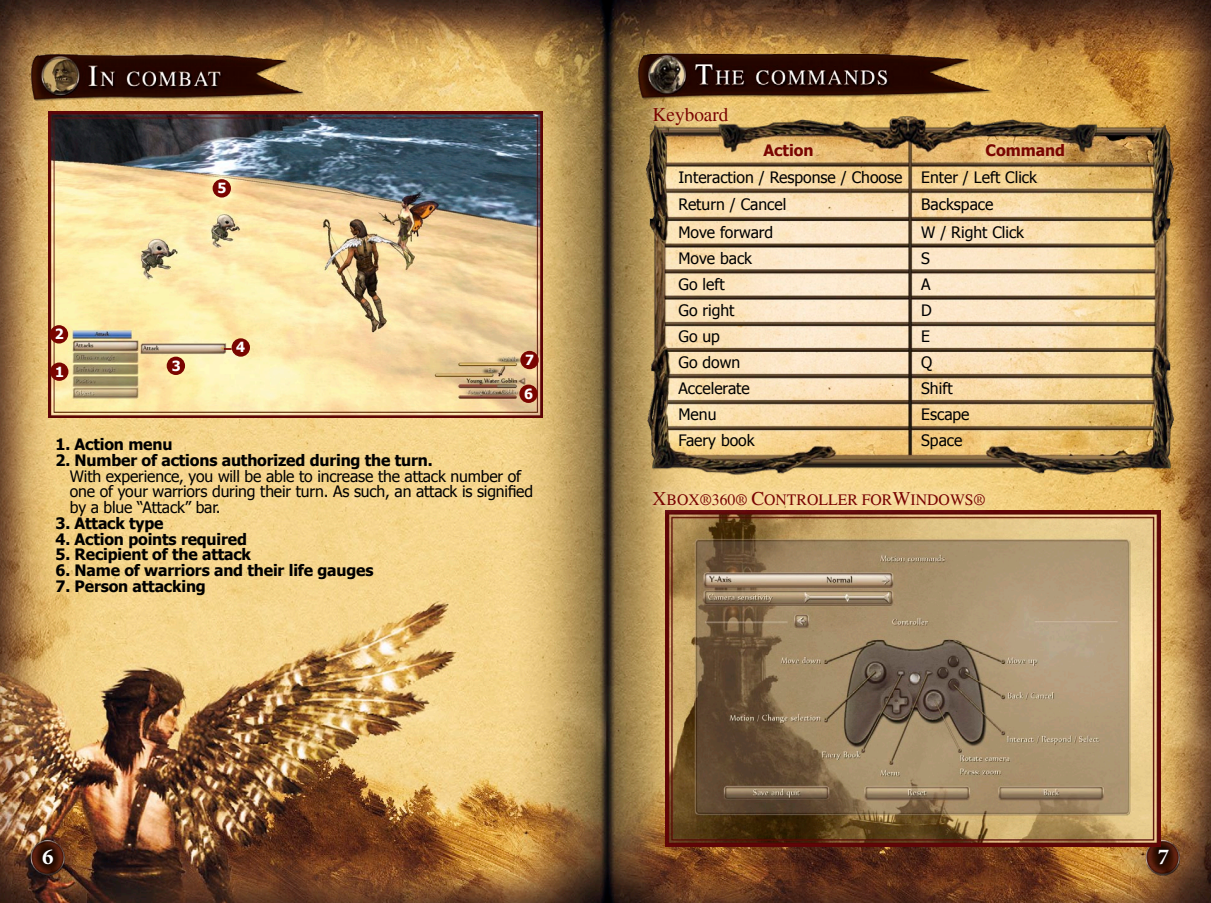
<style>
.page{position:relative;width:1211px;height:903px;background:#fff}
.page>*{position:absolute;margin:0;border:0;box-sizing:border-box;transform-origin:0 0}
.t1{font:700 22.75px "Minion Pro";color:#fff}
.t2{font:19.25px "Times";color:#7a0500}
.t3{font:15.75px/15.8px "Tahoma";letter-spacing:-.005em;color:#000}
.t4{font:700 15.75px "Tahoma";letter-spacing:-.01em;color:#000}
.t5{font:15.75px "Times";color:#7a0500}
.t6{font:700 15.75px "Tahoma";color:#7a0500}
.t7{font:700 14px "Tahoma";color:#fff}
.s1{font-size:19.25px}
</style>
<div class="page">
<img style="left:0;top:0;width:1210px;height:903px">
<img style="left:26px;top:839px;width:44px;height:40px">
<div style="left:33px;top:839px;width:27px;height:32px;background:#000;opacity:.75"></div>
<img style="left:1141px;top:838px;width:43px;height:41px">
<div style="left:1148px;top:839px;width:27px;height:32px;background:#000;opacity:.75"></div>
<img style="left:636px;top:101px;width:559px;height:399px">
<img style="left:665px;top:511px;width:495px;height:336px">
<img style="left:48px;top:112px;width:494px;height:305px">
<img style="left:25px;top:46px;width:314px;height:55px">
<img style="left:631px;top:46px;width:403px;height:55px">
<div style="left:641px;top:481px;width:351px;height:36px;background:#fff;opacity:.75"></div>
<div style="left:641px;top:97px;width:95px;height:38px;background:#fff;opacity:.75"></div>
<div style="left:751px;top:133px;width:71px;height:33px;background:#fff;opacity:.75"></div>
<div style="left:974px;top:133px;width:99px;height:33px;background:#fff;opacity:.75"></div>
<div style="left:50px;top:362px;width:18px;height:19px;background:#7a0500;border-radius:50%"></div>
<div style="left:50px;top:325px;width:18px;height:18px;background:#7a0500;border-radius:50%"></div>
<div style="left:167px;top:357px;width:18px;height:18px;background:#7a0500;border-radius:50%"></div>
<div style="left:232px;top:338px;width:18px;height:19px;background:#7a0500;border-radius:50%"></div>
<svg style="left:224px;top:348px;width:8px;height:2px"></svg>
<div style="left:213px;top:179px;width:18px;height:19px;background:#7a0500;border-radius:50%"></div>
<div style="left:519px;top:385px;width:18px;height:18px;background:#7a0500;border-radius:50%"></div>
<div style="left:520px;top:351px;width:18px;height:18px;background:#7a0500;border-radius:50%"></div>
<p class="t7" style="left:55px;top:324px;width:10px">2</p>
<p class="t7" style="left:55px;top:362px;width:10px">1</p>
<p class="t7" style="left:217px;top:178px;width:10px">5</p>
<p class="t7" style="left:172px;top:356px;width:10px">3</p>
<p class="t7" style="left:236px;top:337px;width:10px">4</p>
<p class="t7" style="left:525px;top:350px;width:10px">7</p>
<p class="t7" style="left:524px;top:384px;width:10px">6</p>
<p class="t2" style="left:652px;top:103px;width:77px">Keyboard</p>
<p class="t6" style="left:763px;top:139px;width:52px">Action</p>
<p class="t6" style="left:985px;top:140px;width:81px">Command</p>
<p class="t3" style="left:678px;top:169px;width:225px">Interaction / Response / Choose</p>
<p class="t3" style="left:921px;top:169px;width:117px">Enter / Left Click</p>
<p class="t3" style="left:678px;top:195px;width:109px">Return / Cancel</p>
<p class="t3" style="left:921px;top:195px;width:74px">Backspace</p>
<p class="t3" style="left:678px;top:224px;width:96px">Move forward</p>
<p class="t3" style="left:921px;top:224px;width:104px">W / Right Click</p>
<p class="t3" style="left:678px;top:250px;width:75px">Move back</p>
<p class="t3" style="left:921px;top:250px;width:10px">S</p>
<p class="t3" style="left:678px;top:276px;width:48px">Go left</p>
<p class="t3" style="left:921px;top:276px;width:11px">A</p>
<p class="t3" style="left:678px;top:302px;width:58px">Go right</p>
<p class="t3" style="left:921px;top:302px;width:12px">D</p>
<p class="t3" style="left:678px;top:328px;width:43px">Go up</p>
<p class="t3" style="left:921px;top:328px;width:10px">E</p>
<p class="t3" style="left:678px;top:354px;width:63px">Go down</p>
<p class="t3" style="left:921px;top:354px;width:13px">Q</p>
<p class="t3" style="left:678px;top:380px;width:73px">Accelerate</p>
<p class="t3" style="left:921px;top:380px;width:33px">Shift</p>
<p class="t3" style="left:678px;top:406px;width:40px">Menu</p>
<p class="t3" style="left:921px;top:406px;width:50px">Escape</p>
<p class="t4" style="left:56px;top:433px;width:118px">1. Action menu</p>
<p class="t3" style="left:678px;top:432px;width:78px">Faery book</p>
<p class="t3" style="left:921px;top:432px;width:43px">Space</p>
<p class="t4" style="left:56px;top:449px;width:378px">2. Number of actions authorized during the turn.</p>
<p class="t3" style="left:70px;top:467px;width:465px">With experience, you will be able to increase the attack number of one of your warriors during their turn. As such, an attack is signified by a blue “Attack” bar.</p>
<p class="t4" style="left:56px;top:512px;width:110px">3. Attack type</p>
<p class="t4" style="left:56px;top:528px;width:193px">4. Action points required</p>
<p class="t4" style="left:56px;top:543px;width:197px">5. Recipient of the attack</p>
<p class="t4" style="left:56px;top:559px;width:319px">6. Name of warriors and their life gauges</p>
<p class="t4" style="left:56px;top:575px;width:152px">7. Person attacking</p>
<p class="t5" style="left:652px;top:490px;width:334px"><span class="s1">X</span>BOX®360® <span class="s1">C</span>ONTROLLER FOR<span class="s1">W</span>INDOWS®</p>
<p class="t1" style="left:42px;top:841px;width:13px">6</p>
<p class="t1" style="left:1157px;top:841px;width:13px">7</p>
</div>
